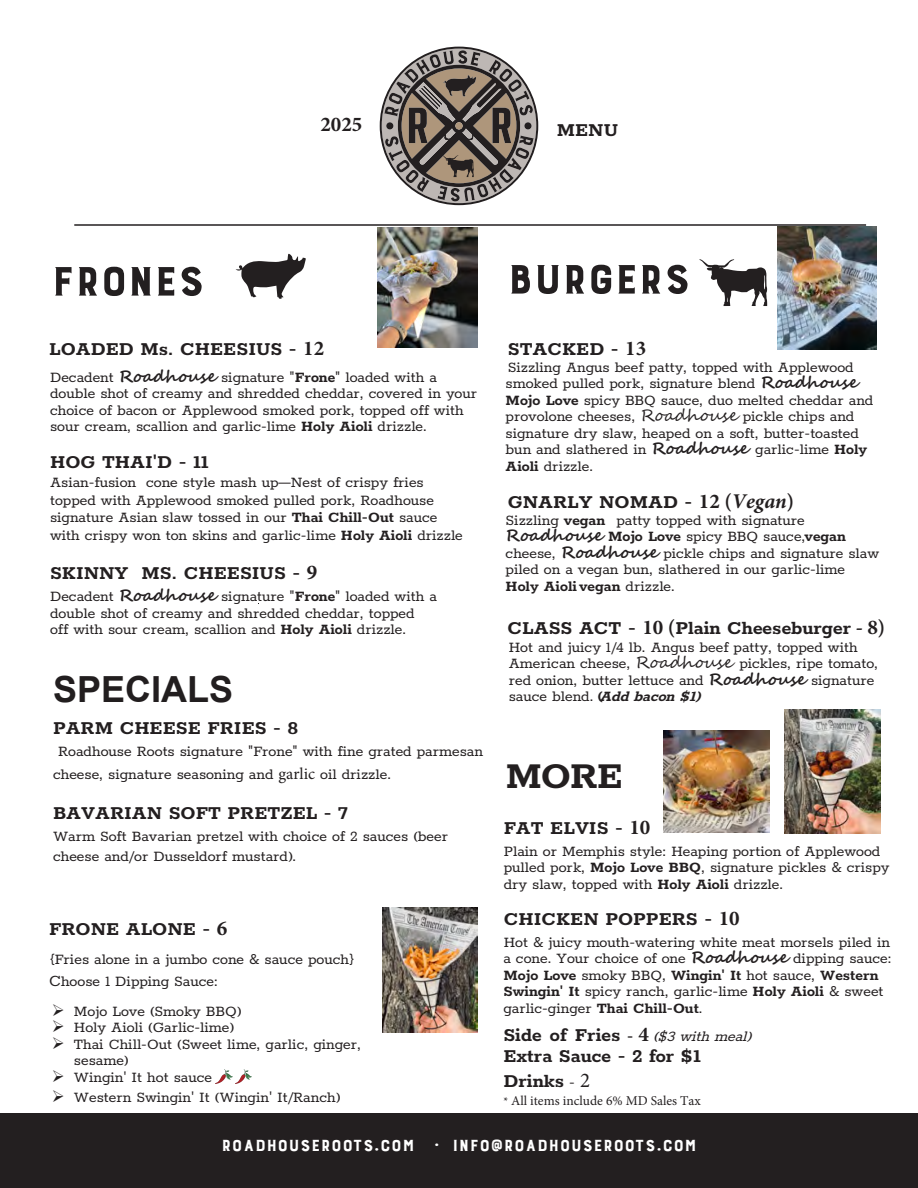
<style>
.page{position:relative;width:918px;height:1188px;background:#fff}
.page>*{position:absolute;margin:0;border:0;box-sizing:border-box;transform-origin:0 0}
.t1{font:54px "Burford W03 Base";letter-spacing:-.025em;color:#231f20}
.t2{font:700 42px "Rokkitt";color:#231f20}
.t3{font:700 36px "Arial";color:#221e1f}
.t4{font:700 21px "Rokkitt";color:#231f20}
.t5{font:700 21px/25.2px "Rokkitt";color:#231f20}
.t6{font:21px "Burford W03 Base";color:#fff}
.t7{font:700 21px "Rokkitt";color:#221e1f}
.t8{font:700 21px "Minion Pro";color:#231f20}
.t9{font:16.5px/16.5px "Rokkitt";color:#231f20}
.t10{font:16.5px/17.7px "Rokkitt";color:#231f20}
.t11{font:16.5px/23.5px "Rokkitt";color:#221e1f}
.t12{font:italic 16.5px "Rokkitt";color:#231f20}
.t13{font:13.5px "Minion Pro";color:#231f20}
.s1{font-style:inherit}
.s2{font-family:"Minion Pro"}
.s3{font-family:"Segoe Script";font-weight:700}
.s4{font-weight:700}
.s5{font-size:18px}
.s6{font-family:"Segoe Script"}
.s7{font-family:"Minion Pro";font-style:italic}
.s8{font-weight:700;font-style:italic}
.s9{font-weight:700;font-style:normal;font-size:21px}
.s10{font-weight:700;font-style:normal}
.s11{font-family:"Minion Pro";font-weight:700;font-style:normal;font-size:21px}
.s12{font-weight:400;font-size:16.5px}
.s13{font-family:"Minion Pro";font-weight:400}
.s14{font-size:12px}
</style>
<div class="page">
<div style="left:0;top:1114px;width:918px;height:74px;background:#231f20"></div>
<svg style="left:699px;top:259px;width:68px;height:47px"></svg>
<svg style="left:236px;top:254px;width:70px;height:45px"></svg>
<hr style="left:74px;top:224px;width:792px;height:2px;background:#231f20">
<svg style="left:380px;top:47px;width:158px;height:158px"></svg>
<img style="left:378px;top:227px;width:100px;height:120px">
<img style="left:777px;top:226px;width:99px;height:124px">
<img style="left:663px;top:731px;width:106px;height:101px">
<img style="left:785px;top:709px;width:96px;height:124px">
<img style="left:383px;top:907px;width:95px;height:125px">
<img style="left:236px;top:1070px;width:15px;height:14px">
<img style="left:216px;top:1069px;width:16px;height:15px">
<h1 class="t1" style="left:50px;top:256px;width:156px">FRONES</h1>
<p class="t8" style="left:320px;top:110px;width:43px">2025</p>
<p class="t4" style="left:557px;top:114px;width:63px">MENU</p>
<h1 class="t1" style="left:506px;top:254px;width:186px">BURGERS</h1>
<p class="t5" style="left:49px;top:335px;width:277px">LOADED Ms. CHEESIUS <span class="s1">-</span> <span class="s2">12</span></p>
<p class="t9" style="left:50px;top:368px;width:429px">Decadent <span class="s3">Roadhouse</span> signature "<span class="s4">Frone</span>" loaded with a double shot of creamy and shredded cheddar, covered in your choice of bacon or Applewood smoked pork, topped off with sour cream, scallion and <span class="s1">garlic-lime</span> <span class="s4">Holy Aioli</span> drizzle.</p>
<p class="t5" style="left:50px;top:448px;width:160px">HOG THAI'D - 11</p>
<p class="t10" style="left:50px;top:472px;width:414px">Asian-fusion cone style mash up—Nest of crispy fries topped with Applewood smoked pulled pork, Roadhouse signature Asian slaw tossed in our <span class="s4">Thai Chill-Out</span> sauce with crispy won ton skins and garlic-lime <span class="s4">Holy Aioli</span> drizzle</p>
<p class="t4" style="left:50px;top:558px;width:269px">SKINNY MS. CHEESIUS - <span class="s2">9</span></p>
<p class="t9" style="left:50px;top:587px;width:388px">Decadent <span class="s3">Roadhouse</span> signature "<span class="s4">Frone</span>" loaded with a double shot of creamy and shredded cheddar, topped off with sour cream, scallion and <span class="s4">Holy Aioli</span> drizzle.</p>
<h3 class="t3" style="left:53px;top:666px;width:182px">SPECIALS</h3>
<p class="t7" style="left:53px;top:713px;width:247px">PARM CHEESE FRIES - 8</p>
<p class="t11" style="left:53px;top:738px;width:431px;text-indent:5px">Roadhouse Roots signature "Frone" with fine grated parmesan cheese, signature seasoning and <span class="s2">garlic</span> oil drizzle.</p>
<p class="t7" style="left:53px;top:798px;width:297px">BAVARIAN SOFT PRETZEL - 7</p>
<p class="t11" style="left:53px;top:825px;width:397px;line-height:19.8px">Warm Soft Bavarian pretzel with choice of 2 sauces (beer cheese and/or Dusseldorf mustard).</p>
<p class="t4" style="left:49px;top:914px;width:180px"><span class="s1">F</span>RONE ALONE <span class="s1">-</span> <span class="s2">6</span></p>
<p class="t9" style="left:49px;top:948px;width:306px;line-height:21.1px">{Fries alone in a <span class="s1">jumbo</span> cone <span class="s1">&amp;</span> sauce pouch}<br><span class="s5">C</span><span class="s1">hoose 1 Dipping Sauce:</span></p>
<p class="t10" style="left:52px;top:1001px;width:191px">➢ Mojo Love (Smoky BBQ)</p>
<p class="t10" style="left:52px;top:1017px;width:184px">➢ Holy Aioli (Garlic-lime)</p>
<p class="t10" style="left:74px;top:1035px;width:289px;line-height:16.5px;text-indent:-22px">➢ Thai Chill-Out (Sweet lime, garlic, ginger, sesame)</p>
<p class="t10" style="left:52px;top:1067px;width:162px">➢ Wingin' It hot sauce</p>
<p class="t10" style="left:52px;top:1087px;width:290px">➢ Western Swingin' It (Wingin' It/Ranch)</p>
<p class="t4" style="left:508px;top:333px;width:140px">STACKED - <span class="s2">13</span></p>
<p class="t9" style="left:506px;top:358px;width:369px">Sizzling Angus beef patty, topped with Applewood smoked pulled pork, signature blend <span class="s3">Roadhouse </span><span class="s4">Mojo Love</span> spicy BBQ sauce, duo melted cheddar and provolone cheeses, <span class="s6">Roadhouse</span> pickle chips and signature <span class="s1">dry</span> slaw, heaped on a soft, butter-toasted bun and slathered in <span class="s3">Roadhouse</span> garlic<span class="s1">-lime</span> <span class="s4">Holy Aioli</span> <span class="s1">drizzle.</span></p>
<p class="t4" style="left:508px;top:486px;width:288px">GNARLY NOMAD - <span class="s2">12 (</span><span class="s7">Vegan</span><span class="s2">)</span></p>
<p class="t9" style="left:506px;top:511px;width:375px">Sizzling <span class="s4">vegan</span> patty topped with signature <span class="s3">Roadhouse</span> <span class="s4">Mojo Love</span> spicy BBQ sauce, <span class="s4">vegan </span>cheese, <span class="s3">Roadhouse</span> <span class="s1">pickle</span> chips and signature slaw piled on a vegan bun, slathered in our <span class="s1">garlic-lime </span><span class="s4">Holy Aioli</span> <span class="s4">vegan</span> <span class="s1">drizzle.</span></p>
<p class="t5" style="left:508px;top:614px;width:379px"><span class="s1">CLASS ACT -</span> <span class="s2">10 (</span>Plain Cheeseburger <span class="s2">- 8)</span></p>
<p class="t9" style="left:509px;top:637px;width:371px">Hot and juicy 1/4 lb. Angus beef patty, topped with American cheese, <span class="s6">Roadhouse</span> <span class="s1">pickles</span>, ripe tomato, <span class="s1">red</span> onion, butter lettuce and <span class="s3">Roadhouse</span> signature sauce blend. <span class="s4">(</span><span class="s8">Addbacon$1)</span></p>
<h2 class="t2" style="left:506px;top:745px;width:119px">MORE</h2>
<p class="t4" style="left:504px;top:812px;width:148px">FAT ELVIS - <span class="s2">10</span></p>
<p class="t9" style="left:504px;top:841px;width:387px">Plain or Memphis style: Heaping portion of Applewood pulled pork, <span class="s4">Mojo Love BBQ</span>, signature pickles &amp; crispy dry slaw, topped with <span class="s4">Holy Aioli</span> drizzle.</p>
<p class="t4" style="left:504px;top:904px;width:237px">CHICKEN POPPERS - <span class="s2">10</span></p>
<p class="t9" style="left:503px;top:933px;width:390px">Hot &amp; juicy mouth-watering <span class="s1">white meat</span> morsels piled in a cone. Your choice of <span class="s1">one</span> <span class="s3">Roadhouse</span> dipping sauce<span class="s1">:<br></span><span class="s4">Mojo Love</span> smoky BBQ, <span class="s4">Wingin</span><span class="s4">'</span> <span class="s4">It</span> hot sauce, <span class="s4">Western Swingin' It</span> <span class="s1">spicy ranch,</span> garlic-lime <span class="s4">Holy Aioli</span> &amp; sweet garlic-ginger <span class="s4">Thai Chill-Out</span>.</p>
<p class="t12" style="left:503px;top:1025px;width:254px"><span class="s9">Side of Fries</span> <span class="s10">-</span> <span class="s11">4</span> ($3withmeal)</p>
<p class="t5" style="left:503px;top:1041px;width:199px">Extra Sauce - 2 for $1<br>Drinks <span class="s12">-</span> <span class="s13">2</span></p>
<p class="t13" style="left:503px;top:1091px;width:199px"><span class="s14">*</span> All items include 6% MD Sales Tax</p>
<p class="t6" style="left:221px;top:1136px;width:477px">ROADHOUSEROOTS.COM • info@roadhouseroots.com</p>
</div>
